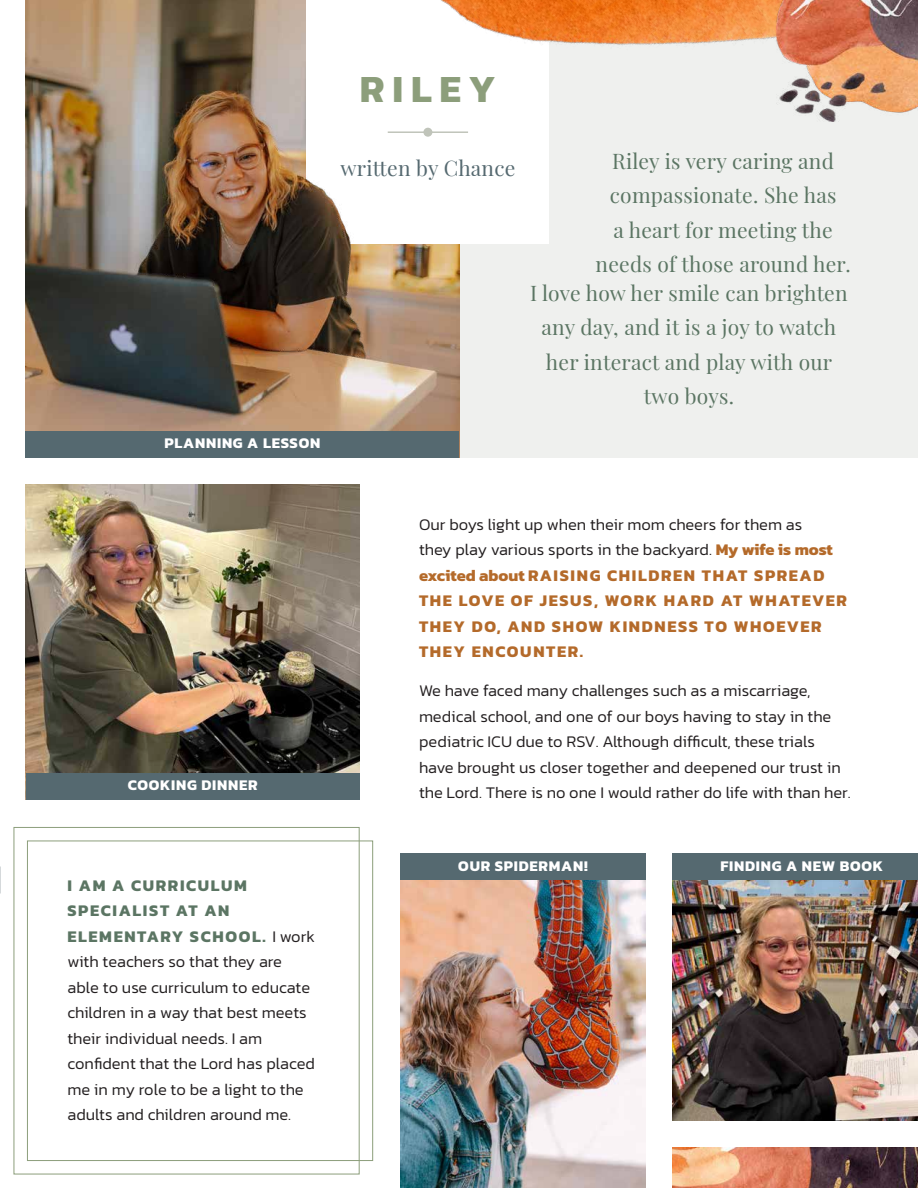
<style>
.page{position:relative;width:918px;height:1188px;background:#fff}
.page>*{position:absolute;margin:0;border:0;box-sizing:border-box;transform-origin:0 0}
.t1{font:700 39px "Kanit";letter-spacing:.2em;color:#8c9e7b}
.t2{font:21px/34.2px "Playfair Display";letter-spacing:.01em;color:#5b7563;text-align:center}
.t3{font:21px "Playfair Display";letter-spacing:.01em;color:#556970}
.t4{font:300 16.5px/25.5px "Kanit";color:#231f20}
.t5{font:700 16.5px/25.5px "Kanit";letter-spacing:.1em;color:#b46a2a}
.t6{font:700 15px "Kanit";letter-spacing:.05em;color:#fff}
.s1{font-weight:700;color:#5b7563}
.s2{font-weight:300;color:#231f20}
</style>
<div class="page">
<div style="left:460px;top:0;width:458px;height:458px;background:#eff0ee"></div>
<img style="left:0;top:183px;width:1px;height:711px">
<img style="left:26px;top:0;width:434px;height:458px">
<div style="left:306px;top:0;width:243px;height:243px;background:#fff"></div>
<img style="left:441px;top:0;width:335px;height:45px">
<hr style="left:388px;top:131px;width:80px;height:2px;background:#c0c4ba">
<div style="left:423px;top:128px;width:9px;height:9px;background:#c0c4ba;border-radius:50%"></div>
<img style="left:776px;top:0;width:142px;height:122px">
<img style="left:26px;top:485px;width:334px;height:288px">
<div style="left:13px;top:827px;width:347px;height:347px;border:1px solid #8c9e7b"></div>
<div style="left:27px;top:840px;width:346px;height:321px;border:1px solid #8c9e7b"></div>
<img style="left:400px;top:880px;width:246px;height:308px">
<img style="left:672px;top:880px;width:246px;height:240px">
<img style="left:27px;top:68px;width:361px;height:363px">
<img style="left:672px;top:1148px;width:246px;height:40px">
<div style="left:26px;top:431px;width:433px;height:27px;background:#556970"></div>
<div style="left:26px;top:773px;width:334px;height:27px;background:#556970"></div>
<div style="left:400px;top:853px;width:246px;height:27px;background:#556970"></div>
<div style="left:672px;top:853px;width:246px;height:27px;background:#556970"></div>
<p class="t6" style="left:165px;top:431px;width:157px">PLANNING A LESSON</p>
<h1 class="t1" style="left:360px;top:59px;width:138px">RILEY</h1>
<p class="t3" style="left:340px;top:152px;width:176px">written by Chance</p>
<p class="t2" style="left:596px;top:142px;width:257px">Riley is very caring and compassionate. She has<br>a heart for meeting the needs of those around her.</p>
<p class="t2" style="left:530px;top:275px;width:319px">I love how her smile can brighten any day, and it is a joy to watch her interact and play with our two boys.</p>
<p class="t6" style="left:128px;top:774px;width:131px">COOKING DINNER</p>
<p class="t4" style="left:68px;top:872px;width:249px"><span class="s1">I AM A CURRICULUM<br>SPECIALIST AT AN<br>ELEMENTARY SCHOOL.</span> I work with teachers so that they are able to use curriculum to educate children in a way that best meets their individual needs. I am confident that the Lord has placed me in my role to be a light to the adults and children around me.</p>
<p class="t5" style="left:419px;top:511px;width:430px"><span class="s2">Our boys light up when their mom cheers for them as<br>they play various sports in the backyard.</span> My wife is most excited about RAISING CHILDREN THAT SPREAD THE LOVE OF JESUS, WORK HARD AT WHATEVER THEY DO, AND SHOW KINDNESS TO WHOEVER THEY ENCOUNTER.</p>
<p class="t4" style="left:419px;top:678px;width:433px">We have faced many challenges such as a miscarriage, medical school, and one of our boys having to stay in the pediatric ICU due to RSV. Although difficult, these trials have brought us closer together and deepened our trust in the Lord. There is no one I would rather do life with than her.</p>
<p class="t6" style="left:458px;top:854px;width:131px">OUR SPIDERMAN!</p>
<p class="t6" style="left:720px;top:854px;width:164px">FINDING A NEW BOOK</p>
</div>
